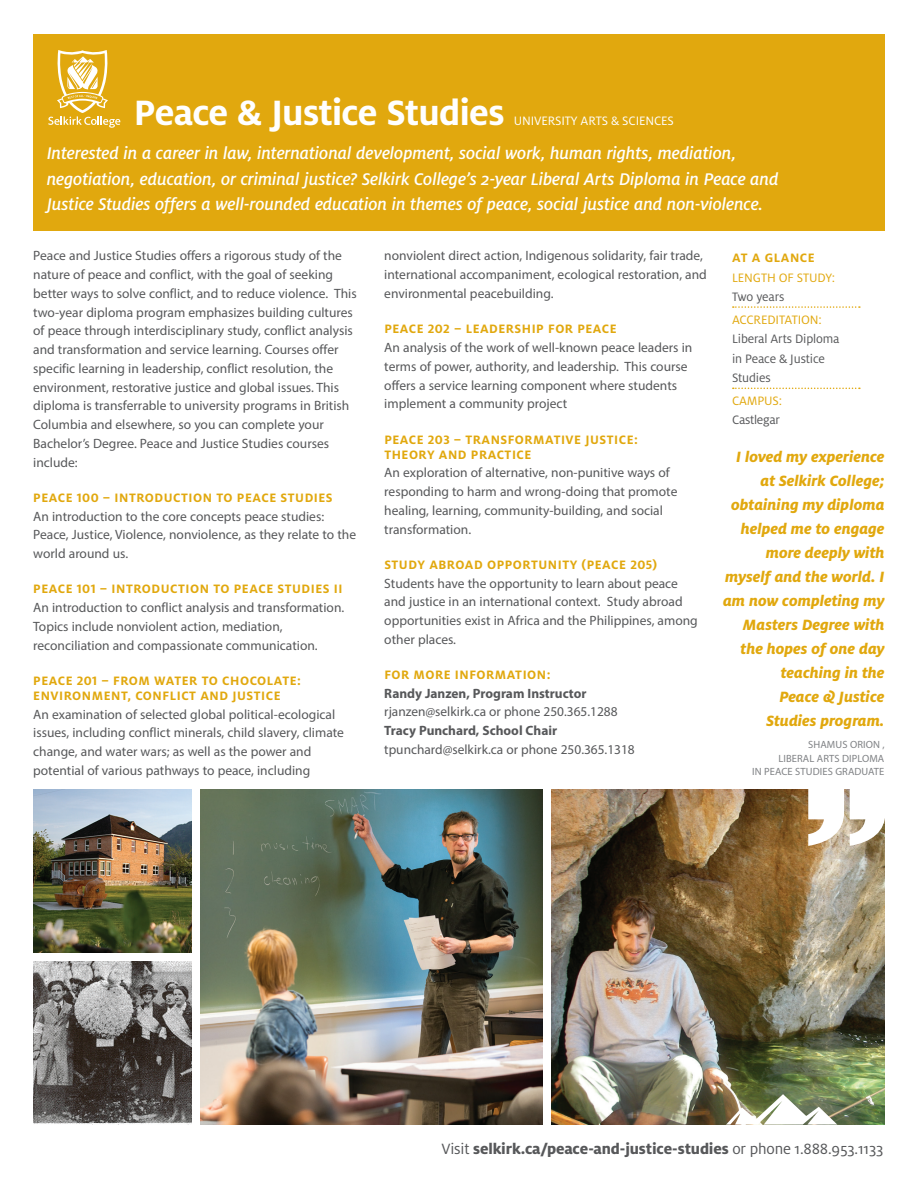
<style>
.page{position:relative;width:918px;height:1188px;background:#fff}
.page>*{position:absolute;margin:0;border:0;box-sizing:border-box;transform-origin:0 0}
.t1{font:700 39px "Milo OT";letter-spacing:-.02em;color:#fff}
.t2{font:italic 500 18.75px/25.5px "Milo OT";letter-spacing:-.01em;color:#fff}
.t3{font:italic 800 16.5px/24px "Milo OT";color:#e1a80e;text-align:right}
.t4{font:800 16.5px "Milo OT";letter-spacing:-.01em;color:#57585a}
.t5{font:13.5px/18.8px "Myriad Pro";color:#57585a}
.t6{font:700 13.5px/15px "Milo OT";letter-spacing:.04em;color:#e1a80e}
.t7{font:13.5px/19.5px "Milo OT";letter-spacing:-.01em;color:#57585a}
.t8{font:700 13.5px "Myriad Pro";color:#57585a}
.t9{font:13.5px "Milo OT";letter-spacing:-.01em;color:#e1a80e}
.t10{font:13.5px "Milo OT";letter-spacing:-.01em;color:#fff}
.t11{font:10.5px/13.5px "Myriad Pro";letter-spacing:.01em;color:#808285;text-align:right}
.s1{font-weight:400}
</style>
<div class="page">
<img style="left:551px;top:790px;width:333px;height:334px">
<div style="left:33px;top:34px;width:852px;height:197px;background:#e1a80e"></div>
<img style="left:34px;top:961px;width:158px;height:163px">
<img style="left:34px;top:790px;width:158px;height:163px">
<img style="left:201px;top:790px;width:341px;height:334px">
<svg style="left:48px;top:50px;width:72px;height:78px"></svg>
<svg style="left:726px;top:1094px;width:111px;height:31px"></svg>
<svg style="left:808px;top:789px;width:77px;height:57px"></svg>
<svg style="left:733px;top:306px;width:127px;height:2px"></svg>
<svg style="left:733px;top:388px;width:127px;height:1px"></svg>
<h1 class="t1" style="left:134px;top:91px;width:372px">Peace &amp; Justice Studies</h1>
<p class="t10" style="left:514px;top:113px;width:162px">UNIVERSITY ARTS &amp; SCIENCES</p>
<p class="t2" style="left:47px;top:140px;width:733px">Interested in a career in law, international development, social work, human rights, mediation, negotiation, education, or criminal justice? Selkirk College’s 2-year Liberal Arts Diploma in Peace and<br>Justice Studies offers a well-rounded education in themes of peace, social justice and non-violence.</p>
<p class="t5" style="left:33px;top:246px;width:325px">Peace and Justice Studies offers a rigorous study of the nature of peace and conflict, with the goal of seeking better ways to solve conflict, and to reduce violence. This two-year diploma program emphasizes building cultures of peace through interdisciplinary study, conflict analysis and transformation and service learning. Courses offer specific learning in leadership, conflict resolution, the environment, restorative justice and global issues. This diploma is transferrable to university programs in British Columbia and elsewhere, so you can complete your Bachelor’s Degree. Peace and Justice Studies courses include:</p>
<p class="t6" style="left:33px;top:490px;width:301px">PEACE 100 – INTRODUCTION TO PEACE STUDIES</p>
<p class="t5" style="left:33px;top:507px;width:324px">An introduction to the core concepts peace studies:<br>Peace, Justice, Violence, nonviolence, as they relate to the world around us.</p>
<p class="t6" style="left:33px;top:582px;width:311px">PEACE 101 – INTRODUCTION TO PEACE STUDIES II</p>
<p class="t5" style="left:33px;top:598px;width:313px">An introduction to conflict analysis and transformation.<br>Topics include nonviolent action, mediation, reconciliation and compassionate communication.</p>
<p class="t6" style="left:33px;top:673px;width:269px">PEACE 201 – FROM WATER TO CHOCOLATE:<br>ENVIRONMENT, CONFLICT AND JUSTICE</p>
<p class="t5" style="left:33px;top:705px;width:312px">An examination of selected global political-ecological issues, including conflict minerals, child slavery, climate change, and water wars; as well as the power and potential of various pathways to peace, including</p>
<p class="t5" style="left:384px;top:246px;width:324px">nonviolent direct action, Indigenous solidarity, fair trade, international accompaniment, ecological restoration, and environmental peacebuilding.</p>
<p class="t6" style="left:384px;top:322px;width:234px">PEACE 202 – LEADERSHIP FOR PEACE</p>
<p class="t5" style="left:384px;top:338px;width:310px">An analysis of the work of well-known peace leaders in terms of power, authority, and leadership. This course offers a service learning component where students implement a community project</p>
<p class="t6" style="left:384px;top:432px;width:255px">PEACE 203 – TRANSFORMATIVE JUSTICE:<br>THEORY AND PRACTICE</p>
<p class="t5" style="left:384px;top:463px;width:295px">An exploration of alternative, non-punitive ways of responding to harm and wrong-doing that promote healing, learning, community-building, and social transformation.</p>
<p class="t6" style="left:384px;top:557px;width:274px">STUDY ABROAD OPPORTUNITY (PEACE 205)</p>
<p class="t5" style="left:384px;top:573px;width:315px">Students have the opportunity to learn about peace and justice in an international context. Study abroad opportunities exist in Africa and the Philippines, among other places.</p>
<p class="t6" style="left:384px;top:667px;width:168px">FOR MORE INFORMATION:</p>
<p class="t8" style="left:384px;top:684px;width:204px">Randy Janzen, Program Instructor</p>
<p class="t5" style="left:384px;top:702px;width:235px">rjanzen@selkirk.ca or phone 250.365.1288</p>
<p class="t8" style="left:384px;top:722px;width:174px">Tracy Punchard, School Chair</p>
<p class="t5" style="left:384px;top:740px;width:252px">tpunchard@selkirk.ca or phone 250.365.1318</p>
<p class="t6" style="left:732px;top:250px;width:84px">AT A GLANCE</p>
<p class="t9" style="left:732px;top:270px;width:105px">LENGTH OF STUDY:</p>
<p class="t7" style="left:732px;top:287px;width:54px">Two years</p>
<p class="t9" style="left:732px;top:312px;width:91px">ACCREDITATION:</p>
<p class="t7" style="left:732px;top:329px;width:109px">Liberal Arts Diploma in Peace &amp; Justice<br>Studies</p>
<p class="t9" style="left:732px;top:393px;width:52px">CAMPUS:</p>
<p class="t7" style="left:732px;top:411px;width:49px">Castlegar</p>
<p class="t3" style="left:723px;top:445px;width:163px">I loved my experience at Selkirk College; obtaining my diploma helped me to engage more deeply with myself and the world. I am now completing my<br>Masters Degree with the hopes of one day teaching in the<br>Peace &amp; Justice<br>Studies program.</p>
<p class="t11" style="left:752px;top:738px;width:134px">SHAMUS ORION ,<br>LIBERAL ARTS DIPLOMA<br>IN PEACE STUDIES GRADUATE</p>
<p class="t4" style="left:441px;top:1140px;width:443px"><span class="s1">Visit</span> selkirk.ca/peace-and-justice-studies <span class="s1">or phone 1.888.953.1133</span></p>
</div>
